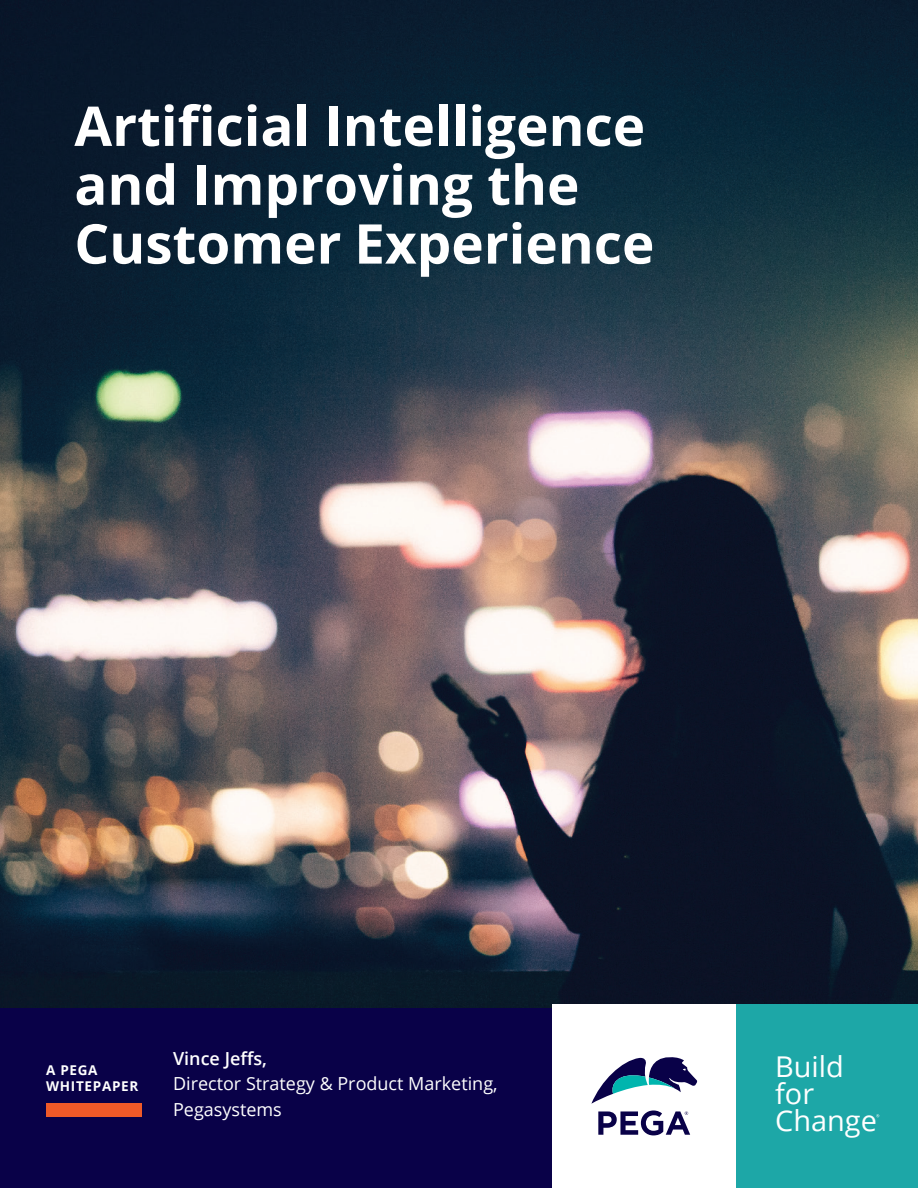
<style>
.page{position:relative;width:918px;height:1188px;background:#fff}
.page>*{position:absolute;margin:0;border:0;box-sizing:border-box;transform-origin:0 0}
.t1{font:700 54.9px/58.8px "Open Sans";color:#fff}
.t2{font:28.65px/27.2px "Open Sans";color:#fff}
.t3{font:18px/25.5px "Open Sans";color:#fff}
.t4{font:600 18px "Open Sans";color:#fff}
.t5{font:700 13.5px/16.2px "Open Sans";letter-spacing:.05em;color:#fff}
</style>
<div class="page">
<div style="left:0;top:1005px;width:553px;height:183px;background:#090148"></div>
<img style="left:0;top:0;width:918px;height:1008px">
<div style="left:736px;top:1005px;width:182px;height:183px;background:#1da7a7"></div>
<div style="left:46px;top:1104px;width:95px;height:13px;background:#ef5928"></div>
<div style="left:553px;top:1005px;width:183px;height:183px;background:#fff"></div>
<svg style="left:591px;top:1057px;width:107px;height:47px"></svg>
<svg style="left:598px;top:1110px;width:92px;height:25px"></svg>
<p class="t1" style="left:74px;top:95px;width:582px">Artificial Intelligence and Improving the<br>Customer Experience</p>
<p class="t5" style="left:46px;top:1061px;width:94px">A PEGA<br>WHITEPAPER</p>
<p class="t4" style="left:173px;top:1046px;width:95px">Vince Jeffs,</p>
<p class="t3" style="left:173px;top:1071px;width:326px">Director Strategy &amp; Product Marketing,<br>Pegasystems</p>
<p class="t2" style="left:775px;top:1052px;width:103px">Build for<br>Change</p>
</div>
